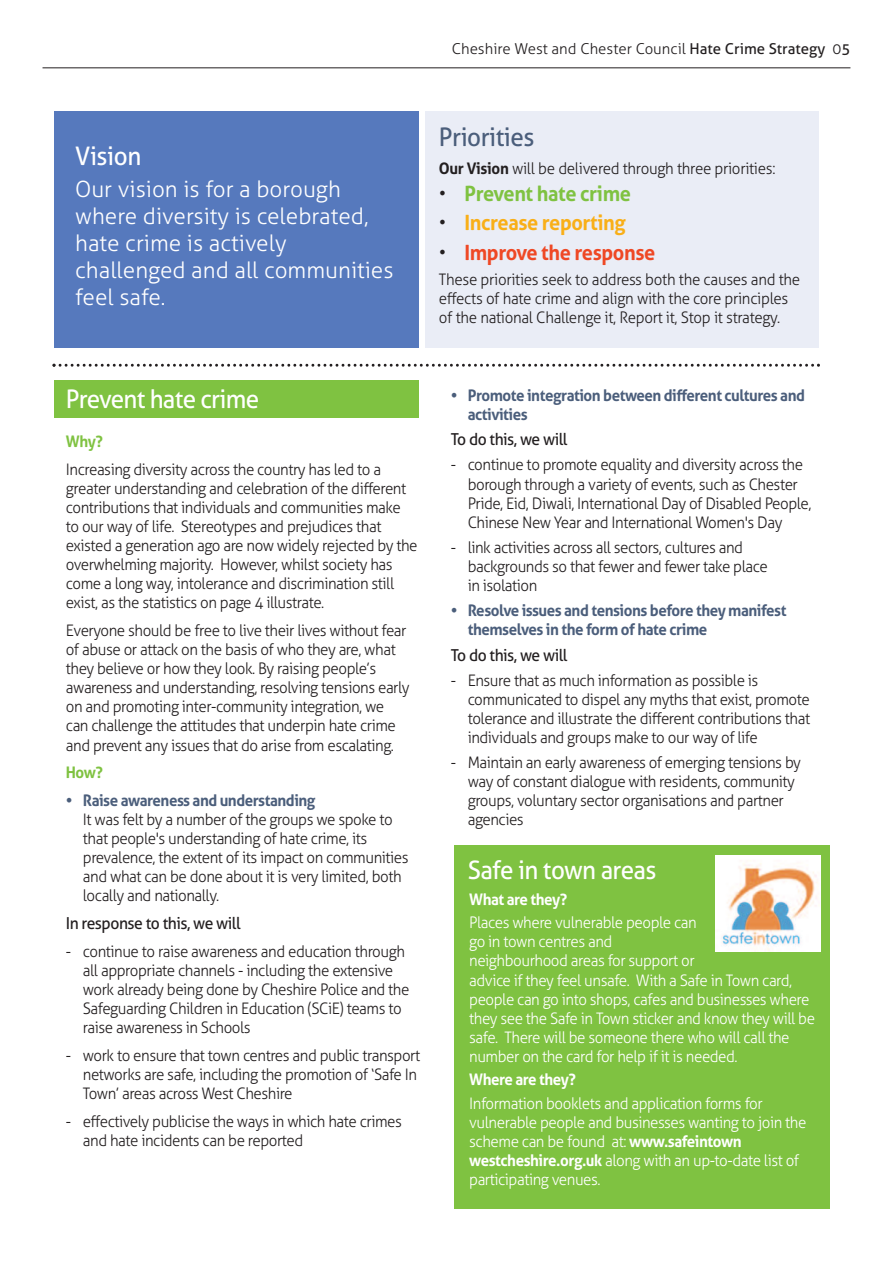
<style>
.page{position:relative;width:893px;height:1263px;background:#fff}
.page>*{position:absolute;margin:0;border:0;box-sizing:border-box;transform-origin:0 0}
.t1{font:25.5px "Aller";letter-spacing:-.03em;color:#fff;scale:.95 1}
.t2{font:25.5px "Aller";letter-spacing:-.02em;color:#4b5e7b;scale:.95 1}
.t3{font:300 22.5px/27px "Aller";color:#fff}
.t4{font:700 21px "Aller";letter-spacing:-.02em;color:#ef4825;scale:.95 1}
.t5{font:700 21px "Aller";letter-spacing:-.02em;color:#f9af18;scale:.95 1}
.t6{font:700 21px "Aller";letter-spacing:-.02em;color:#7fc241;scale:.95 1}
.t7{font:16.5px "Aller";letter-spacing:-.03em;color:#231f20;scale:.95 1}
.t8{font:300 15.9px/19px "Aller";letter-spacing:-.03em;color:#231f20;scale:.95 1}
.t9{font:300 15.9px/19px "Aller";letter-spacing:-.03em;color:#fff;scale:.95 1}
.t10{font:700 15.9px/19px "Aller";letter-spacing:-.03em;color:#4b5e7b;scale:.95 1}
.t11{font:700 15.9px "Aller";letter-spacing:-.03em;color:#fff;scale:.95 1}
.t12{font:700 15.9px "Aller";letter-spacing:-.03em;color:#7fc241;scale:.95 1}
.t13{font:300 15px "Aller";color:#231f20}
.s1{font-weight:400}
.s2{font-weight:700}
.s3{font-weight:300;color:#231f20}
</style>
<div class="page">
<div style="left:54px;top:380px;width:365px;height:38px;background:#7fc241"></div>
<div style="left:425px;top:111px;width:393px;height:237px;background:#eaedf6"></div>
<hr style="left:43px;top:67px;width:807px;height:1px;background:#231f20">
<svg style="left:52px;top:364px;width:768px;height:3px"></svg>
<div style="left:54px;top:111px;width:365px;height:237px;background:#5679bd"></div>
<div style="left:454px;top:845px;width:376px;height:363px;background:#7fc241"></div>
<img style="left:715px;top:855px;width:106px;height:97px">
<p class="t13" style="left:452px;top:39px;width:400px">Cheshire West and Chester Council <span class="s1">Hate Crime Strategy</span> 0<span class="s1">5</span></p>
<h1 class="t1" style="left:75px;top:140px;width:71px">Vision</h1>
<h2 class="t3" style="left:75px;top:176px;width:320px">Our vision is for a borough where diversity is celebrated, hate crime is actively challenged and all communities feel safe.</h2>
<h1 class="t2" style="left:439px;top:121px;width:102px">Priorities</h1>
<p class="t8" style="left:439px;top:158px;width:356px"><span class="s2">Our Vision</span> will be delivered through three priorities:</p>
<h3 class="t6" style="left:439px;top:180px;width:204px"><span class="s3">•</span> Prevent hate crime</h3>
<h3 class="t5" style="left:439px;top:210px;width:198px"><span class="s3">•</span> Increase reporting</h3>
<h3 class="t4" style="left:439px;top:239px;width:229px"><span class="s3">•</span> Improve the response</h3>
<p class="t8" style="left:439px;top:270px;width:382px">These priorities seek to address both the causes and the effects of hate crime and align with the core principles of the national Challenge it, Report it, Stop it strategy.</p>
<h1 class="t1" style="left:66px;top:383px;width:205px">Prevent hate crime</h1>
<p class="t12" style="left:66px;top:432px;width:40px">Why?</p>
<p class="t8" style="left:66px;top:460px;width:372px">Increasing diversity across the country has led to a greater understanding and celebration of the different contributions that individuals and communities make to our way of life. Stereotypes and prejudices that existed a generation ago are now widely rejected by the overwhelming majority. However, whilst society has come a long way, intolerance and discrimination still exist, as the statistics on page 4 illustrate.</p>
<p class="t8" style="left:66px;top:621px;width:363px">Everyone should be free to live their lives without fear of abuse or attack on the basis of who they are, what they believe or how they look. By raising people’s awareness and understanding, resolving tensions early on and promoting inter-community integration, we can challenge the attitudes that underpin hate crime and prevent any issues that do arise from escalating.</p>
<p class="t12" style="left:66px;top:763px;width:40px">How?</p>
<p class="t10" style="left:66px;top:790px;width:264px">• Raise awareness and understanding</p>
<p class="t8" style="left:83px;top:810px;width:344px">It was felt by a number of the groups we spoke to that people's understanding of hate crime, its prevalence, the extent of its impact on communities and what can be done about it is very limited, both locally and nationally.</p>
<p class="t7" style="left:66px;top:913px;width:186px">In response to this, we will</p>
<p class="t8" style="left:83px;top:942px;width:345px;text-indent:-17px">- continue to raise awareness and education through all appropriate channels - including the extensive work already being done by Cheshire Police and the Safeguarding Children in Education (SCiE) teams to raise awareness in Schools</p>
<p class="t8" style="left:83px;top:1046px;width:357px;text-indent:-17px">- work to ensure that town centres and public transport networks are safe, including the promotion of ‘Safe In<br>Town’ areas across West Cheshire</p>
<p class="t8" style="left:83px;top:1111px;width:337px;text-indent:-17px">- effectively publicise the ways in which hate crimes and hate incidents can be reported</p>
<p class="t10" style="left:468px;top:385px;width:357px;text-indent:-17px">• Promote integration between different cultures and activities</p>
<p class="t7" style="left:451px;top:429px;width:125px">To do this, we will</p>
<p class="t8" style="left:468px;top:455px;width:363px;text-indent:-17px">- continue to promote equality and diversity across the borough through a variety of events, such as Chester Pride, Eid, Diwali, International Day of Disabled People, Chinese New Year and International Women's Day</p>
<p class="t8" style="left:468px;top:538px;width:317px;text-indent:-17px">- link activities across all sectors, cultures and backgrounds so that fewer and fewer take place in isolation</p>
<p class="t10" style="left:468px;top:601px;width:337px;text-indent:-17px">• Resolve issues and tensions before they manifest themselves in the form of hate crime</p>
<p class="t7" style="left:451px;top:645px;width:125px">To do this, we will</p>
<p class="t8" style="left:468px;top:671px;width:362px;text-indent:-17px">- Ensure that as much information as possible is communicated to dispel any myths that exist, promote tolerance and illustrate the different contributions that individuals and groups make to our way of life</p>
<p class="t8" style="left:468px;top:753px;width:352px;text-indent:-17px">- Maintain an early awareness of emerging tensions by way of constant dialogue with residents, community groups, voluntary sector organisations and partner agencies</p>
<h1 class="t1" style="left:468px;top:854px;width:200px">Safe in town areas</h1>
<p class="t11" style="left:469px;top:889px;width:105px">What are they?</p>
<p class="t9" style="left:469px;top:913px;width:365px">Places where vulnerable people can<br>go in town centres and<br>neighbourhood areas for support or<br>advice if they feel unsafe. With a Safe in Town card, people can go into shops, cafes and businesses where they see the Safe in Town sticker and know they will be safe. There will be someone there who will call the number on the card for help if it is needed.</p>
<p class="t11" style="left:469px;top:1070px;width:114px">Where are they?</p>
<p class="t9" style="left:469px;top:1093px;width:356px">Information booklets and application forms for vulnerable people and businesses wanting to join the scheme can be found at: <span class="s2">www.safeintown westcheshire.org.uk</span> along with an up-to-date list of participating venues.</p>
</div>
